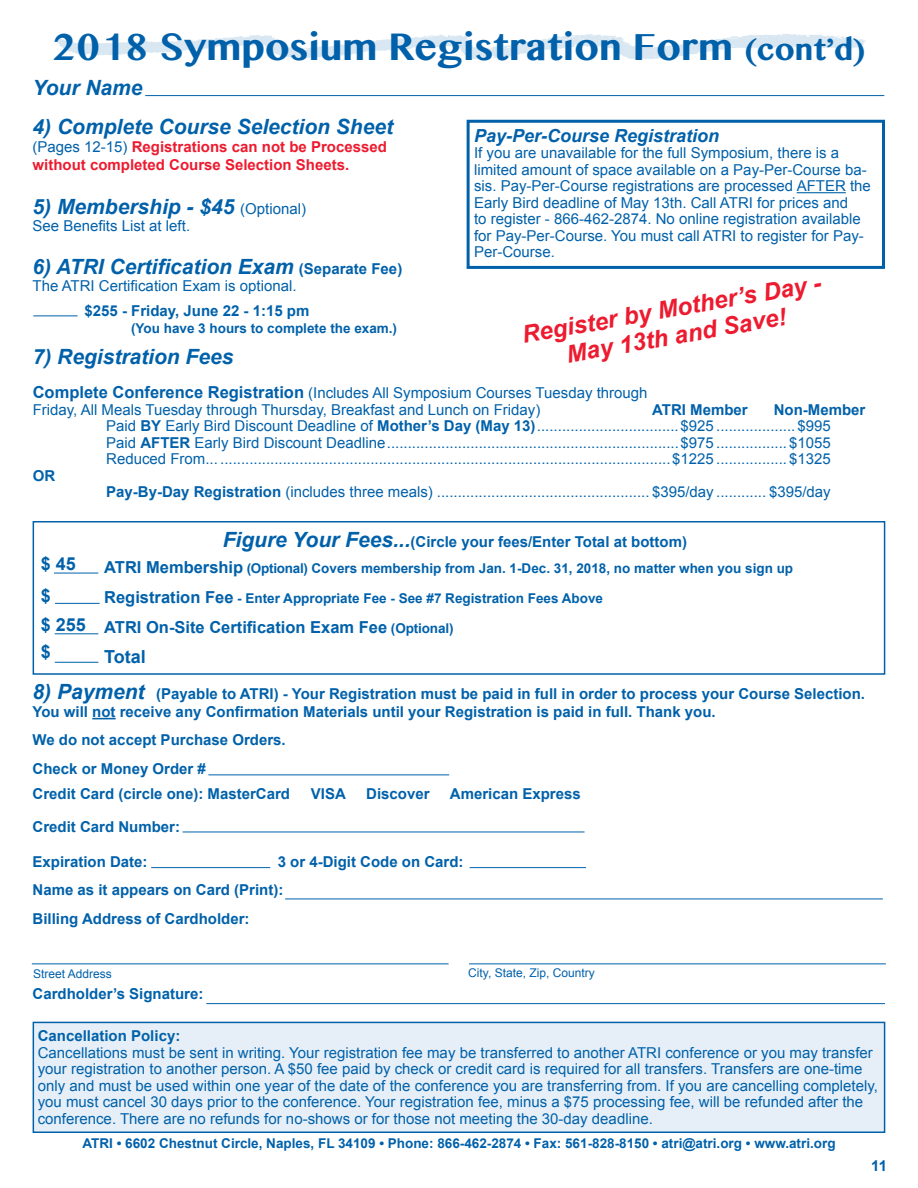
<style>
.page{position:relative;width:918px;height:1188px;background:#fff}
.page>*{position:absolute;margin:0;border:0;box-sizing:border-box;transform-origin:0 0}
.t1{font:700 33.15px "Bangla MN";color:#0061aa}
.t2{font:italic 700 24px/27px "Arial";color:#ed1b2f;text-align:center}
.t3{font:italic 700 21px "Arial";color:#0061aa}
.t4{font:italic 700 18px "Arial";color:#0061aa}
.t5{font:700 18px "Arial";color:#0061aa}
.t6{font:700 16.5px "Arial";color:#0061aa}
.t7{font:15px/16.5px "Arial";color:#0061aa}
.t8{font:700 15px/28.8px "Arial";color:#0061aa}
.t9{font:700 15px/18px "Arial";color:#ed1b2f}
.t10{font:700 13.5px "Arial";color:#0061aa}
.t11{font:12px "Arial";color:#0061aa}
.s1{font-size:27px}
.s2{font-weight:400;color:#0061aa}
.s3{font-weight:400;font-style:normal;font-size:15px}
.s4{font-style:normal;font-size:15px}
.s5{font-weight:700;font-size:16.5px}
.s6{font-weight:700}
.s7{font-style:italic;font-size:21px}
.s8{font-size:16.5px}
.s9{font-size:13.5px}
</style>
<div class="page">
<div style="left:33px;top:1022px;width:852px;height:111px;background:#e6eff7;border:2px solid #0061aa"></div>
<hr style="left:145px;top:95px;width:739px;height:1px;background:#0061aa">
<svg style="left:92px;top:718px;width:24px;height:1px"></svg>
<hr style="left:183px;top:832px;width:402px;height:1px;background:#0061aa">
<hr style="left:151px;top:867px;width:119px;height:1px;background:#0061aa">
<hr style="left:285px;top:899px;width:598px;height:1px;background:#0061aa">
<hr style="left:32px;top:964px;width:417px;height:1px;background:#0061aa">
<hr style="left:206px;top:1003px;width:679px;height:1px;background:#0061aa">
<hr style="left:469px;top:964px;width:417px;height:1px;background:#0061aa">
<hr style="left:208px;top:775px;width:241px;height:1px;background:#0061aa">
<hr style="left:33px;top:316px;width:45px;height:1px;background:#0061aa">
<div style="left:467px;top:120px;width:418px;height:149px;border:3px solid #0061aa"></div>
<hr style="left:797px;top:192px;width:49px;height:1px;background:#0061aa">
<div style="left:33px;top:521px;width:852px;height:154px;border:2px solid #0061aa"></div>
<hr style="left:55px;top:603px;width:45px;height:1px;background:#0061aa">
<hr style="left:55px;top:662px;width:43px;height:1px;background:#0061aa">
<hr style="left:54px;top:573px;width:44px;height:1px;background:#0061aa">
<hr style="left:55px;top:633px;width:43px;height:1px;background:#0061aa">
<hr style="left:470px;top:867px;width:116px;height:1px;background:#0061aa">
<img style="left:56px;top:34px;width:810px;height:25px">
<h1 class="t1" style="left:52px;top:29px;width:816px">2018 Symposium Registration Form <span class="s1">(cont’d)</span></h1>
<h3 class="t3" style="left:33px;top:76px;width:112px">Your Name</h3>
<h3 class="t3" style="left:33px;top:115px;width:362px">4) Complete Course Selection Sheet</h3>
<p class="t9" style="left:33px;top:138px;width:356px"><span class="s2">(Pages 12-15)</span> Registrations can not be Processed without completed Course Selection Sheets.</p>
<h3 class="t3" style="left:33px;top:195px;width:275px">5) Membership - $45 <span class="s3">(Optional)</span></h3>
<p class="t7" style="left:33px;top:217px;width:159px">See Benefits List at left.</p>
<h3 class="t3" style="left:33px;top:255px;width:371px">6) ATRI Certification Exam <span class="s4">(Separate Fee)</span></h3>
<p class="t7" style="left:33px;top:277px;width:265px">The ATRI Certification Exam is optional.</p>
<p class="t8" style="left:85px;top:296px;width:226px">$255 - Friday, June 22 - 1:15 pm</p>
<p class="t10" style="left:131px;top:320px;width:268px">(You have 3 hours to complete the exam.)</p>
<h3 class="t3" style="left:33px;top:345px;width:202px">7) Registration Fees</h3>
<p class="t4" style="left:474px;top:125px;width:247px">Pay-Per-Course Registration</p>
<p class="t7" style="left:474px;top:145px;width:398px">If you are unavailable for the full Symposium, there is a limited amount of space available on a Pay-Per-Course ba&shy;sis. Pay-Per-Course registrations are processed AFTER the Early Bird deadline of May 13th. Call ATRI for prices and<br>to register - 866-462-2874. No online registration available for Pay-Per-Course. You must call ATRI to register for Pay-Per-Course.</p>
<h2 class="t2" style="left:520px;top:322px;width:305px;rotate:-10deg">Register by Mother’s Day -<br>May 13th and Save!</h2>
<p class="t7" style="left:33px;top:385px;width:616px"><span class="s5">Complete Conference Registration</span> (Includes All Symposium Courses Tuesday through<br>Friday, All Meals Tuesday through Thursday, Breakfast and Lunch on Friday)</p>
<p class="t7" style="left:106px;top:401px;width:761px;text-indent:668px"><span class="s6">Non-Member </span>Paid <span class="s6">BY</span> Early Bird Discount Deadline of <span class="s6">Mother’s Day (May 13)</span>..................................$925 ...................$995<br>Paid <span class="s6">AFTER</span> Early Bird Discount Deadline......................................................................$975 .................$1055<br>Reduced From... ............................................................................................................$1225 .................$1325</p>
<p class="t8" style="left:652px;top:395px;width:97px">ATRI Member</p>
<p class="t8" style="left:33px;top:461px;width:24px">OR</p>
<p class="t5" style="left:41px;top:554px;width:37px">$ 45</p>
<p class="t5" style="left:41px;top:585px;width:12px">$</p>
<p class="t5" style="left:41px;top:615px;width:47px">$ 255</p>
<p class="t5" style="left:41px;top:642px;width:12px">$</p>
<p class="t7" style="left:106px;top:484px;width:726px"><span class="s6">Pay-By-Day Registration</span> (includes three meals) ................................................... $395/day ............ $395/day</p>
<p class="t8" style="left:223px;top:527px;width:466px"><span class="s7">Figure Your Fees...</span>(Circle your fees/Enter Total at bottom)</p>
<p class="t10" style="left:104px;top:561px;width:690px"><span class="s8">ATRI Membership</span> (Optional) Covers membership from Jan. 1-Dec. 31, 2018, no matter when you sign up</p>
<p class="t10" style="left:104px;top:591px;width:500px"><span class="s8">Registration Fee</span> - Enter Appropriate Fee - See #7 Registration Fees Above</p>
<p class="t6" style="left:104px;top:618px;width:351px">ATRI On-Site Certification Exam Fee <span class="s9">(Optional)</span></p>
<p class="t5" style="left:104px;top:646px;width:43px">Total</p>
<p class="t8" style="left:33px;top:685px;width:834px;line-height:18px"><span class="s7">8) Payment</span> (Payable to ATRI) - Your Registration must be paid in full in order to process your Course Selection.<br>You will not receive any Confirmation Materials until your Registration is paid in full. Thank you.</p>
<p class="t8" style="left:33px;top:725px;width:255px;line-height:29.2px">We do not accept Purchase Orders.<br>Check or Money Order #</p>
<p class="t8" style="left:33px;top:779px;width:259px">Credit Card (circle one): MasterCard</p>
<p class="t8" style="left:311px;top:779px;width:37px">VISA</p>
<p class="t8" style="left:366px;top:779px;width:65px">Discover</p>
<p class="t8" style="left:450px;top:779px;width:132px">American Express</p>
<p class="t8" style="left:33px;top:812px;width:149px">Credit Card Number:</p>
<p class="t8" style="left:33px;top:847px;width:117px">Expiration Date:</p>
<p class="t8" style="left:33px;top:847px;width:433px;text-indent:245px">3 or 4-Digit Code on Card:<br>Name as it appears on Card (Print):<br>Billing Address of Cardholder:</p>
<p class="t11" style="left:33px;top:967px;width:80px">Street Address</p>
<p class="t11" style="left:468px;top:966px;width:128px">City, State, Zip, Country</p>
<p class="t8" style="left:33px;top:979px;width:172px">Cardholder’s Signature:</p>
<p class="t8" style="left:38px;top:1022px;width:144px">Cancellation Policy:</p>
<p class="t7" style="left:38px;top:1044px;width:842px">Cancellations must be sent in writing. Your registration fee may be transferred to another ATRI conference or you may transfer your registration to another person. A $50 fee paid by check or credit card is required for all transfers. Transfers are one-time only and must be used within one year of the date of the conference you are transferring from. If you are cancelling completely, you must cancel 30 days prior to the conference. Your registration fee, minus a $75 processing fee, will be refunded after the conference. There are no refunds for no-shows or for those not meeting the 30-day deadline.</p>
<p class="t10" style="left:83px;top:1136px;width:755px">ATRI • 6602 Chestnut Circle, Naples, FL 34109 • Phone: 866-462-2874 • Fax: 561-828-8150 • atri@atri.org • www.atri.org</p>
<p class="t8" style="left:871px;top:1151px;width:17px">11</p>
</div>
